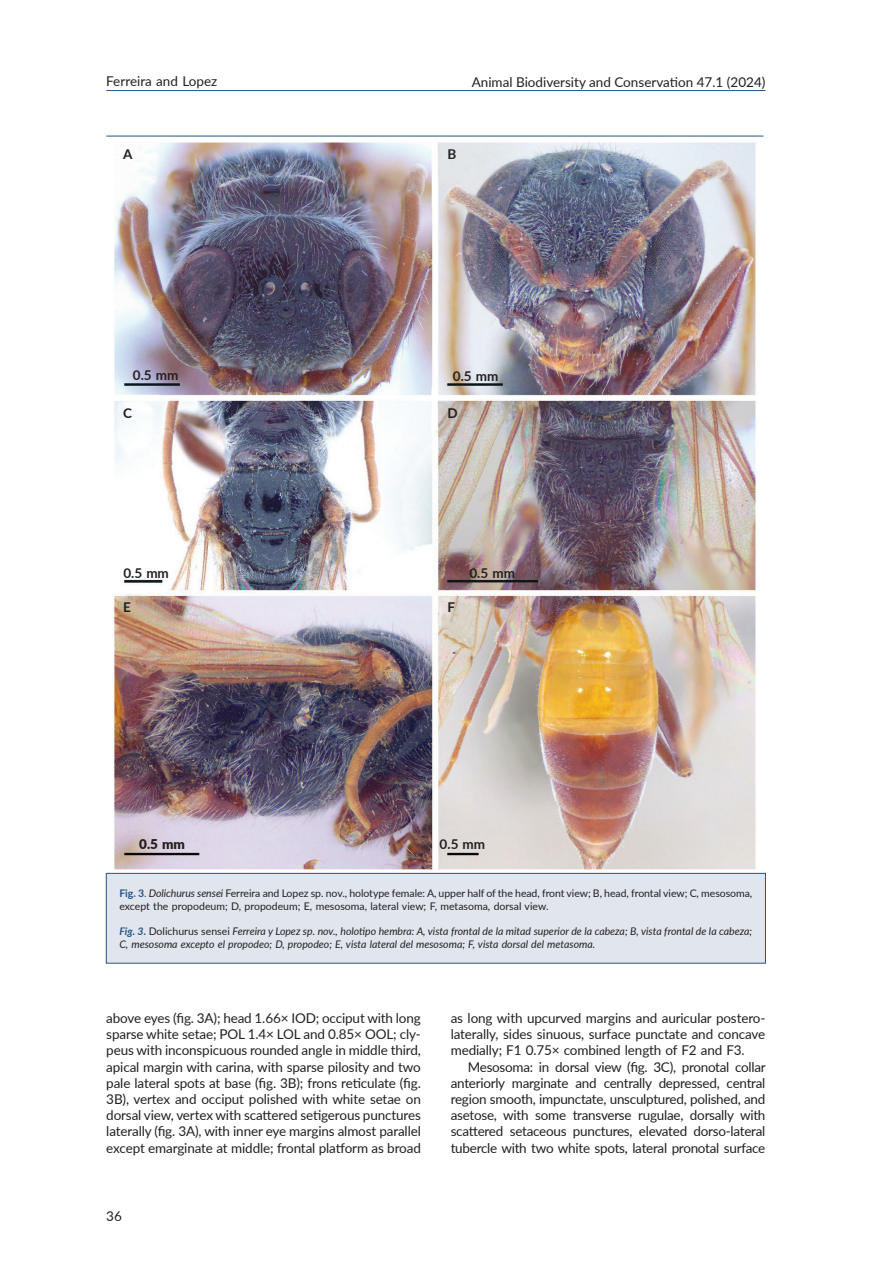
<style>
.page{position:relative;width:893px;height:1263px;background:#fff}
.page>*{position:absolute;margin:0;border:0;box-sizing:border-box;transform-origin:0 0}
.Normal_ang{font:13.5px/16.2px "Lato";letter-spacing:-.01em;color:#231f20;text-align:justify}
.Normal_1º_ang{font:700 13.5px "Lato";color:#231f20}
.Normal_1º_ang-2{font:900 13.5px "Lato";color:#231f20}
.Peu_2_esp{font:italic 10.5px/12.6px "Lato";color:#231f20}
.Peu_1_ang{font:10.5px/12.6px "Lato";letter-spacing:-.005em;color:#231f20}
.s1{font-weight:700;color:#265582}
.s2{color:#265582}
.s3{font-style:italic}
.s4{font-style:normal}
</style>
<div class="page">
<hr style="left:106px;top:90px;width:659px;height:1px;background:#265582">
<img style="left:106px;top:142px;width:657px;height:731px">
<div style="left:106px;top:873px;width:659px;height:90px;background:#e1e5ee"></div>
<div style="left:106px;top:873px;width:660px;height:90px;border:1px solid #265582"></div>
<hr style="left:106px;top:136px;width:657px;height:1px;background:#265582">
<p class="Normal_ang" style="left:106px;top:72px;width:112px">Ferreira and Lopez</p>
<p class="Normal_ang" style="left:472px;top:73px;width:295px">Animal Biodiversity and Conservation 47.1 (2024)</p>
<p class="Normal_1º_ang" style="left:123px;top:144px;width:11px">A</p>
<p class="Normal_1º_ang" style="left:447px;top:144px;width:10px">B</p>
<p class="Normal_1º_ang" style="left:133px;top:365px;width:47px">0.5 mm</p>
<p class="Normal_1º_ang" style="left:453px;top:366px;width:47px">0.5 mm</p>
<p class="Normal_1º_ang" style="left:123px;top:403px;width:10px">C</p>
<p class="Normal_1º_ang" style="left:447px;top:403px;width:12px">D</p>
<p class="Normal_1º_ang" style="left:123px;top:563px;width:47px">0.5 mm</p>
<p class="Normal_1º_ang" style="left:469px;top:563px;width:47px">0.5 mm</p>
<p class="Normal_1º_ang" style="left:123px;top:597px;width:9px">E</p>
<p class="Normal_1º_ang" style="left:447px;top:597px;width:9px">F</p>
<p class="Normal_1º_ang-2" style="left:139px;top:833px;width:47px">0.5 mm</p>
<p class="Normal_1º_ang" style="left:440px;top:834px;width:47px">0.5 mm</p>
<p class="Peu_1_ang" style="left:119px;top:887px;width:634px"><span class="s1">Fig. 3</span><span class="s2">.</span> <span class="s3">Dolichurus sensei</span> Ferreira and Lopez sp. nov., holotype female: A, upper half of the head, front view; B, head, frontal view; C, mesosoma, except the propodeum; D, propodeum; E, mesosoma, lateral view; F, metasoma, dorsal view.</p>
<p class="Peu_2_esp" style="left:119px;top:925px;width:634px"><span class="s1">Fig. 3.</span> <span class="s4">Dolichurus sensei</span> Ferreira y Lopez sp. nov., holotipo hembra: A, vista frontal de la mitad superior de la cabeza; B, vista frontal de la cabeza;<br>C, mesosoma excepto el propodeo; D, propodeo; E, vista lateral del mesosoma; F, vista dorsal del metasoma.</p>
<p class="Normal_ang" style="left:106px;top:1009px;width:316px">above eyes (fig. 3A); head 1.66× IOD; occiput with long sparse white setae; POL 1.4× LOL and 0.85× OOL; cly&shy;peus with inconspicuous rounded angle in middle third, apical margin with carina, with sparse pilosity and two pale lateral spots at base (fig. 3B); frons reticulate (fig.<br>3B), vertex and occiput polished with white setae on dorsal view, vertex with scattered setigerous punctures laterally (fig. 3A), with inner eye margins almost parallel except emarginate at middle; frontal platform as broad</p>
<p class="Normal_ang" style="left:451px;top:1009px;width:316px">as long with upcurved margins and auricular postero&shy;laterally, sides sinuous, surface punctate and concave medially; F1 0.75× combined length of F2 and F3.</p>
<p class="Normal_ang" style="left:451px;top:1058px;width:316px;text-indent:17px">Mesosoma: in dorsal view (fig. 3C), pronotal collar anteriorly marginate and centrally depressed, central region smooth, impunctate, unsculptured, polished, and asetose, with some transverse rugulae, dorsally with scattered setaceous punctures, elevated dorso-lateral tubercle with two white spots, lateral pronotal surface</p>
<p class="Normal_ang" style="left:106px;top:1207px;width:17px">36</p>
</div>
